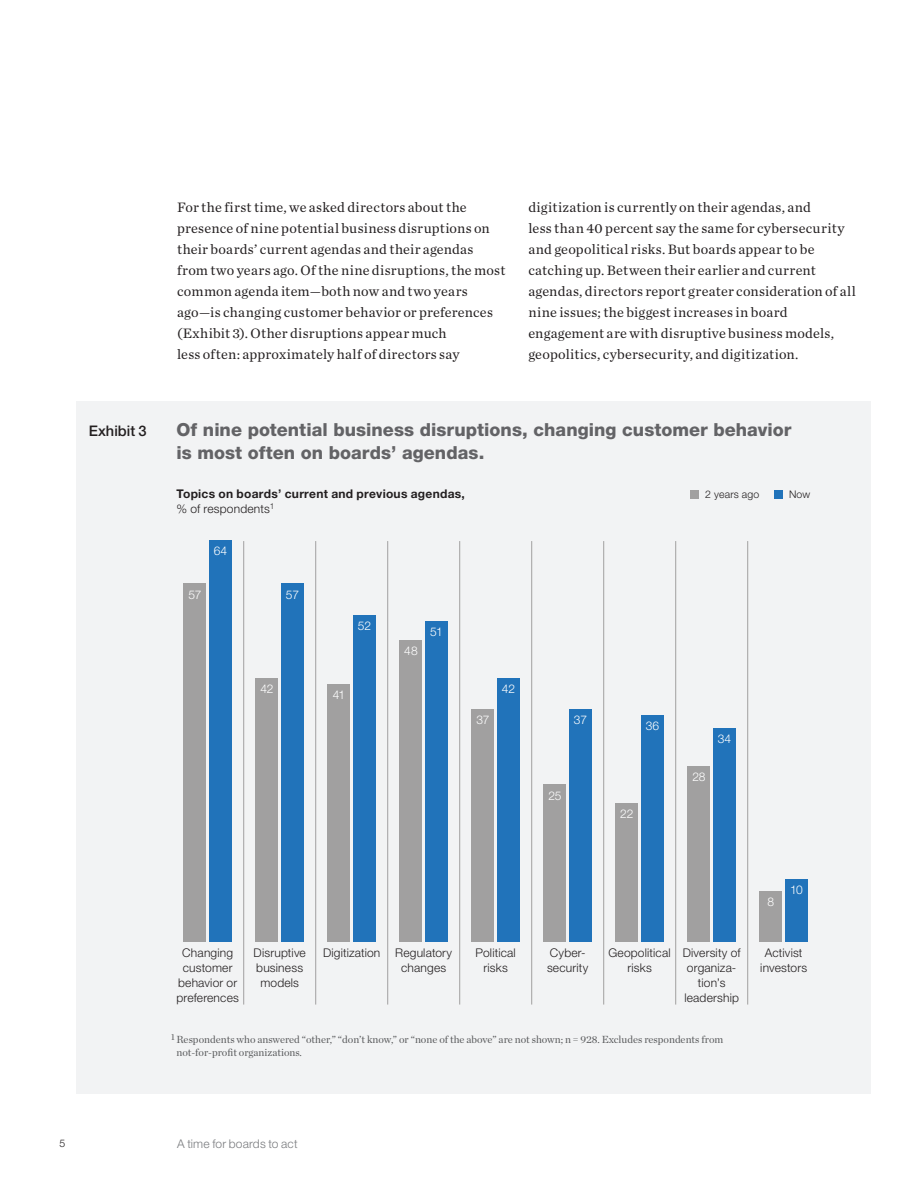
<style>
.page{position:relative;width:918px;height:1188px;background:#fff}
.page>*{position:absolute;margin:0;border:0;box-sizing:border-box;transform-origin:0 0}
.t1{font:800 18px/22.5px "Helvetica Neue LT Std";color:#636366}
.t2{font:500 14.7px "Helvetica Neue LT Std";color:#231f20}
.t3{font:14.25px/21px "Chronicle Text G1";letter-spacing:.02em;color:#231f20}
.t4{font:300 12px/15px "Helvetica Neue LT Std";letter-spacing:.015em;color:#231f20;text-align:center}
.t5{font:700 12px/15px "Helvetica Neue LT Std";letter-spacing:.025em;color:#231f20}
.t6{font:300 12px "Helvetica Neue LT Std";letter-spacing:-.015em;color:#fff}
.t7{font:300 12px "Helvetica Neue LT Std";letter-spacing:.015em;color:#7a7c7f}
.t8{font:10.5px/12.8px "Chronicle Deck";color:#57585a}
.t9{font:300 10.5px "Helvetica Neue LT Std";letter-spacing:.02em;color:#231f20}
.s1{font-weight:300}
</style>
<div class="page">
<div style="left:76px;top:401px;width:795px;height:693px;background:#f2f3f4"></div>
<hr style="left:243px;top:541px;width:1px;height:464px;background:#a1a0a0">
<hr style="left:315px;top:541px;width:1px;height:464px;background:#a1a0a0">
<hr style="left:387px;top:541px;width:1px;height:464px;background:#a1a0a0">
<hr style="left:459px;top:541px;width:1px;height:464px;background:#a1a0a0">
<hr style="left:531px;top:541px;width:1px;height:464px;background:#a1a0a0">
<hr style="left:603px;top:541px;width:1px;height:464px;background:#a1a0a0">
<hr style="left:675px;top:541px;width:1px;height:464px;background:#a1a0a0">
<hr style="left:747px;top:541px;width:1px;height:464px;background:#a1a0a0">
<div style="left:774px;top:490px;width:9px;height:9px;background:#2173ba"></div>
<div style="left:690px;top:490px;width:9px;height:9px;background:#a1a0a0"></div>
<div style="left:569px;top:710px;width:23px;height:232px;background:#2173ba"></div>
<div style="left:544px;top:785px;width:22px;height:157px;background:#a1a0a0"></div>
<div style="left:785px;top:879px;width:23px;height:63px;background:#2173ba"></div>
<div style="left:760px;top:892px;width:22px;height:50px;background:#a1a0a0"></div>
<div style="left:688px;top:766px;width:22px;height:176px;background:#a1a0a0"></div>
<div style="left:713px;top:728px;width:23px;height:214px;background:#2173ba"></div>
<div style="left:616px;top:804px;width:22px;height:138px;background:#a1a0a0"></div>
<div style="left:641px;top:716px;width:23px;height:226px;background:#2173ba"></div>
<div style="left:400px;top:640px;width:22px;height:302px;background:#a1a0a0"></div>
<div style="left:425px;top:622px;width:23px;height:320px;background:#2173ba"></div>
<div style="left:472px;top:710px;width:22px;height:232px;background:#a1a0a0"></div>
<div style="left:497px;top:678px;width:23px;height:264px;background:#2173ba"></div>
<div style="left:209px;top:540px;width:23px;height:402px;background:#2173ba"></div>
<div style="left:184px;top:584px;width:22px;height:358px;background:#a1a0a0"></div>
<div style="left:256px;top:678px;width:22px;height:264px;background:#a1a0a0"></div>
<div style="left:281px;top:584px;width:23px;height:358px;background:#2173ba"></div>
<div style="left:328px;top:684px;width:22px;height:258px;background:#a1a0a0"></div>
<div style="left:353px;top:615px;width:23px;height:327px;background:#2173ba"></div>
<p class="t3" style="left:177px;top:196px;width:330px">For the first time, we asked directors about the presence of nine potential business disruptions on their boards’ current agendas and their agendas from two years ago. Of the nine disruptions, the most common agenda item—both now and two years ago—is changing customer behavior or preferences (Exhibit 3). Other disruptions appear much<br>less often: approximately half of directors say</p>
<p class="t3" style="left:528px;top:196px;width:329px">digitization is currently on their agendas, and<br>less than 40 percent say the same for cybersecurity and geopolitical risks. But boards appear to be catching up. Between their earlier and current agendas, directors report greater consideration of all nine issues; the biggest increases in board engagement are with disruptive business models, geopolitics, cybersecurity, and digitization.</p>
<p class="t2" style="left:89px;top:422px;width:59px">Exhibit 3</p>
<p class="t1" style="left:176px;top:419px;width:617px">Of nine potential business disruptions, changing customer behavior is most often on boards’ agendas.</p>
<p class="t5" style="left:176px;top:486px;width:290px">Topics on boards’ current and previous agendas, <span class="s1">% of respondents</span><sup>1</sup></p>
<p class="t9" style="left:705px;top:488px;width:56px">2 years ago</p>
<p class="t9" style="left:789px;top:488px;width:23px">Now</p>
<p class="t6" style="left:214px;top:543px;width:15px">64</p>
<p class="t6" style="left:188px;top:587px;width:15px">57</p>
<p class="t6" style="left:286px;top:587px;width:15px">57</p>
<p class="t6" style="left:260px;top:681px;width:15px">42</p>
<p class="t6" style="left:358px;top:618px;width:15px">52</p>
<p class="t6" style="left:333px;top:687px;width:14px">41</p>
<p class="t6" style="left:404px;top:643px;width:15px">48</p>
<p class="t6" style="left:430px;top:625px;width:14px">51</p>
<p class="t6" style="left:476px;top:713px;width:15px">37</p>
<p class="t6" style="left:502px;top:681px;width:15px">42</p>
<p class="t6" style="left:574px;top:713px;width:15px">37</p>
<p class="t6" style="left:548px;top:788px;width:15px">25</p>
<p class="t6" style="left:646px;top:719px;width:15px">36</p>
<p class="t6" style="left:620px;top:807px;width:15px">22</p>
<p class="t6" style="left:692px;top:769px;width:15px">28</p>
<p class="t6" style="left:718px;top:731px;width:15px">34</p>
<p class="t6" style="left:768px;top:895px;width:8px">8</p>
<p class="t6" style="left:790px;top:882px;width:14px">10</p>
<p class="t4" style="left:176px;top:945px;width:64px">Changing customer behavior or preferences</p>
<p class="t4" style="left:254px;top:945px;width:54px">Disruptive business models</p>
<p class="t4" style="left:401px;top:945px;width:53px;text-align:left;text-indent:-78px">Digitization Regulatory changes</p>
<p class="t4" style="left:476px;top:945px;width:42px">Political risks</p>
<p class="t4" style="left:547px;top:945px;width:43px;text-align:left">Cyber&shy;security</p>
<p class="t4" style="left:608px;top:945px;width:64px">Geopolitical risks</p>
<p class="t4" style="left:683px;top:945px;width:59px">Diversity of organiza&shy;tion’s leadership</p>
<p class="t4" style="left:760px;top:945px;width:48px">Activist investors</p>
<p class="t8" style="left:176px;top:1033px;width:548px;text-indent:-5px"><sup>1</sup> Respondents who answered “other,” “don’t know,” or “none of the above” are not shown; n = 928. Excludes respondents from not-for-profit organizations.</p>
<p class="t9" style="left:60px;top:1137px;width:7px">5</p>
<p class="t7" style="left:177px;top:1136px;width:122px">A time for boards to act</p>
</div>
